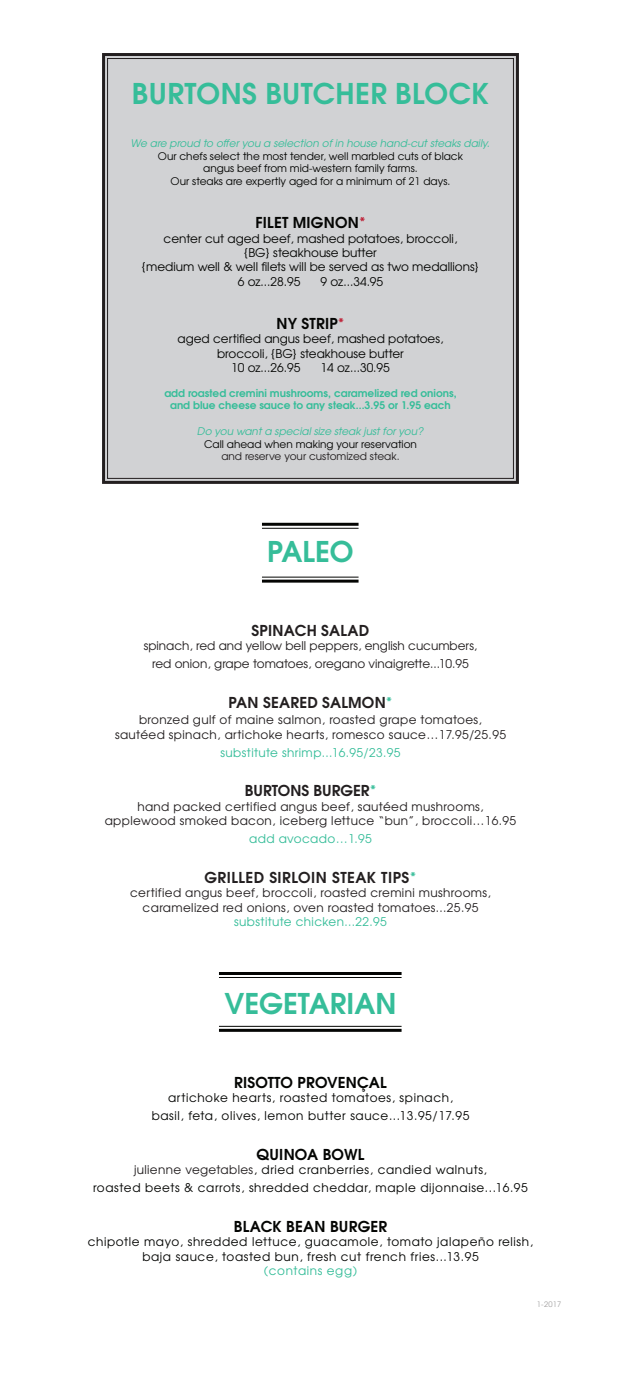
<style>
.page{position:relative;width:621px;height:1377px;background:#fff}
.page>*{position:absolute;margin:0;border:0;box-sizing:border-box;transform-origin:0 0}
.t1{font:700 28.5px "Te X Gyre Adventor";color:#36bd99}
.t2{font:700 15px "Te X Gyre Adventor";letter-spacing:.015em;color:#231f20}
.t3{font:700 15px "Te X Gyre Adventor";letter-spacing:.015em;color:#040503}
.t4{font:12px "Te X Gyre Adventor";letter-spacing:.05em;color:#040503}
.t5{font:12px/14.4px "Te X Gyre Adventor";letter-spacing:.03em;color:#231f20;text-align:center}
.t6{font:12px/14.4px "Te X Gyre Adventor";color:#040503;text-align:center}
.t7{font:12px/18px "Te X Gyre Adventor";color:#231f20;text-align:center}
.t8{font:12px "Te X Gyre Adventor";letter-spacing:.03em;color:#36bd99}
.t9{font:12px "Te X Gyre Adventor";letter-spacing:.03em;color:#040503}
.t10{font:12px "Te X Gyre Adventor";letter-spacing:.05em;color:#36bd99}
.t11{font:10.5px "Te X Gyre Adventor";color:#040503}
.t12{font:italic 10.5px "Te X Gyre Adventor";color:#36bd99}
.t13{font:700 10.5px/12.6px "Te X Gyre Adventor";color:#36bd99;text-align:center}
.t14{font:10.5px "Te X Gyre Adventor";color:#231f20}
.t15{font:7.5px "Te X Gyre Adventor";color:#a09f9f}
.s1{color:#be1e35}
.s2{color:#36bd99}
.s3{color:#231f20}
</style>
<div class="page">
<div style="left:102px;top:53px;width:417px;height:431px;background:#d1d2d4"></div>
<hr style="left:262px;top:523px;width:97px;height:3px;background:#040503">
<hr style="left:262px;top:528px;width:97px;height:1px;background:#040503">
<hr style="left:219px;top:972px;width:183px;height:3px;background:#040503">
<hr style="left:219px;top:977px;width:183px;height:1px;background:#040503">
<hr style="left:262px;top:577px;width:97px;height:1px;background:#040503">
<hr style="left:262px;top:580px;width:97px;height:3px;background:#040503">
<hr style="left:219px;top:1026px;width:183px;height:1px;background:#040503">
<hr style="left:219px;top:1029px;width:183px;height:3px;background:#040503">
<p class="t1" style="left:132px;top:69px;width:359px">BURTONS BUTCHER BLOCK</p>
<p class="t12" style="left:131px;top:135px;width:361px">We are proud to offer you a selection of in house hand-cut steaks daily.</p>
<p class="t11" style="left:158px;top:148px;width:307px">Our chefs select the most tender, well marbled cuts of black</p>
<p class="t11" style="left:203px;top:160px;width:216px">angus beef from mid-western family farms.</p>
<p class="t11" style="left:171px;top:173px;width:281px">Our steaks are expertly aged for a minimum of 21 days.</p>
<p class="t3" style="left:255px;top:210px;width:112px">FILET MIGNON<span class="s1">*</span></p>
<p class="t6" style="left:164px;top:230px;width:295px">center cut aged beef, mashed potatoes, broccoli, {BG} steakhouse butter</p>
<p class="t6" style="left:142px;top:259px;width:339px">{medium well &amp; well filets will be served as two medallions}</p>
<p class="t9" style="left:238px;top:272px;width:64px">6 oz...28.95</p>
<p class="t9" style="left:320px;top:272px;width:64px">9 oz...34.95</p>
<p class="t3" style="left:277px;top:311px;width:69px">NY STRIP<span class="s1">*</span></p>
<p class="t6" style="left:178px;top:331px;width:267px">aged certified angus beef, mashed potatoes, broccoli, {BG} steakhouse butter</p>
<p class="t9" style="left:231px;top:358px;width:71px">10 oz...26.95</p>
<p class="t9" style="left:320px;top:358px;width:71px">14 oz...30.95</p>
<p class="t13" style="left:164px;top:386px;width:294px">add roasted cremini mushrooms, caramelized red onions, and blue cheese sauce to any steak...3.95 or 1.95 each</p>
<p class="t12" style="left:197px;top:423px;width:228px">Do you want a special size steak just for you?</p>
<p class="t11" style="left:204px;top:436px;width:214px">Call ahead when making your reservation</p>
<p class="t14" style="left:221px;top:448px;width:180px">and reserve your customized steak.</p>
<p class="t1" style="left:267px;top:527px;width:88px">PALEO</p>
<p class="t2" style="left:252px;top:617px;width:119px">SPINACH SALAD</p>
<p class="t7" style="left:144px;top:636px;width:335px">spinach, red and yellow bell peppers, english cucumbers, red onion, grape tomatoes, oregano vinaigrette...10.95</p>
<p class="t2" style="left:229px;top:689px;width:165px">PAN SEARED SALMON<span class="s2">*</span></p>
<p class="t5" style="left:115px;top:712px;width:392px">bronzed gulf of maine salmon, roasted grape tomatoes, sautéed spinach, artichoke hearts, romesco sauce…17.95/25.95</p>
<p class="t8" style="left:221px;top:743px;width:181px">substitute shrimp...16.95/23.95</p>
<p class="t2" style="left:245px;top:778px;width:133px">BURTONS BURGER<span class="s2">*</span></p>
<p class="t5" style="left:105px;top:798px;width:413px">hand packed certified angus beef, sautéed mushrooms, applewood smoked bacon, iceberg lettuce “bun”, broccoli…16.95</p>
<p class="t8" style="left:249px;top:829px;width:124px">add avocado…1.95</p>
<p class="t2" style="left:205px;top:864px;width:213px">GRILLED SIRLOIN STEAK TIPS<span class="s2">*</span></p>
<p class="t5" style="left:130px;top:885px;width:362px">certified angus beef, broccoli, roasted cremini mushrooms,</p>
<p class="t5" style="left:143px;top:899px;width:337px">caramelized red onions, oven roasted tomatoes...25.95</p>
<p class="t8" style="left:234px;top:912px;width:154px">substitute chicken...22.95</p>
<p class="t1" style="left:224px;top:979px;width:174px">VEGETARIAN</p>
<p class="t3" style="left:234px;top:1069px;width:154px">RISOTTO PROVENÇAL</p>
<p class="t4" style="left:168px;top:1088px;width:286px">artichoke hearts, roasted tomatoes, spinach,</p>
<p class="t4" style="left:152px;top:1106px;width:319px">basil, feta, olives, lemon butter sauce...13.95/17.95</p>
<p class="t3" style="left:257px;top:1141px;width:109px">QUINOA BOWL</p>
<p class="t4" style="left:134px;top:1160px;width:354px"><span class="s3">julienne vegetables</span>, dried cranberries, candied walnuts,</p>
<p class="t4" style="left:93px;top:1178px;width:436px">roasted beets &amp; carrots, shredded cheddar, maple dijonnaise...16.95</p>
<p class="t3" style="left:234px;top:1213px;width:155px">BLACK BEAN BURGER</p>
<p class="t4" style="left:88px;top:1232px;width:447px">chipotle mayo, shredded lettuce, guacamole, tomato jalapeño relish,</p>
<p class="t4" style="left:142px;top:1247px;width:338px">baja sauce, toasted bun, fresh cut french fries...13.95</p>
<p class="t10" style="left:264px;top:1261px;width:95px">(contains egg)</p>
<p class="t15" style="left:537px;top:1298px;width:26px">1-2017</p>
</div>
